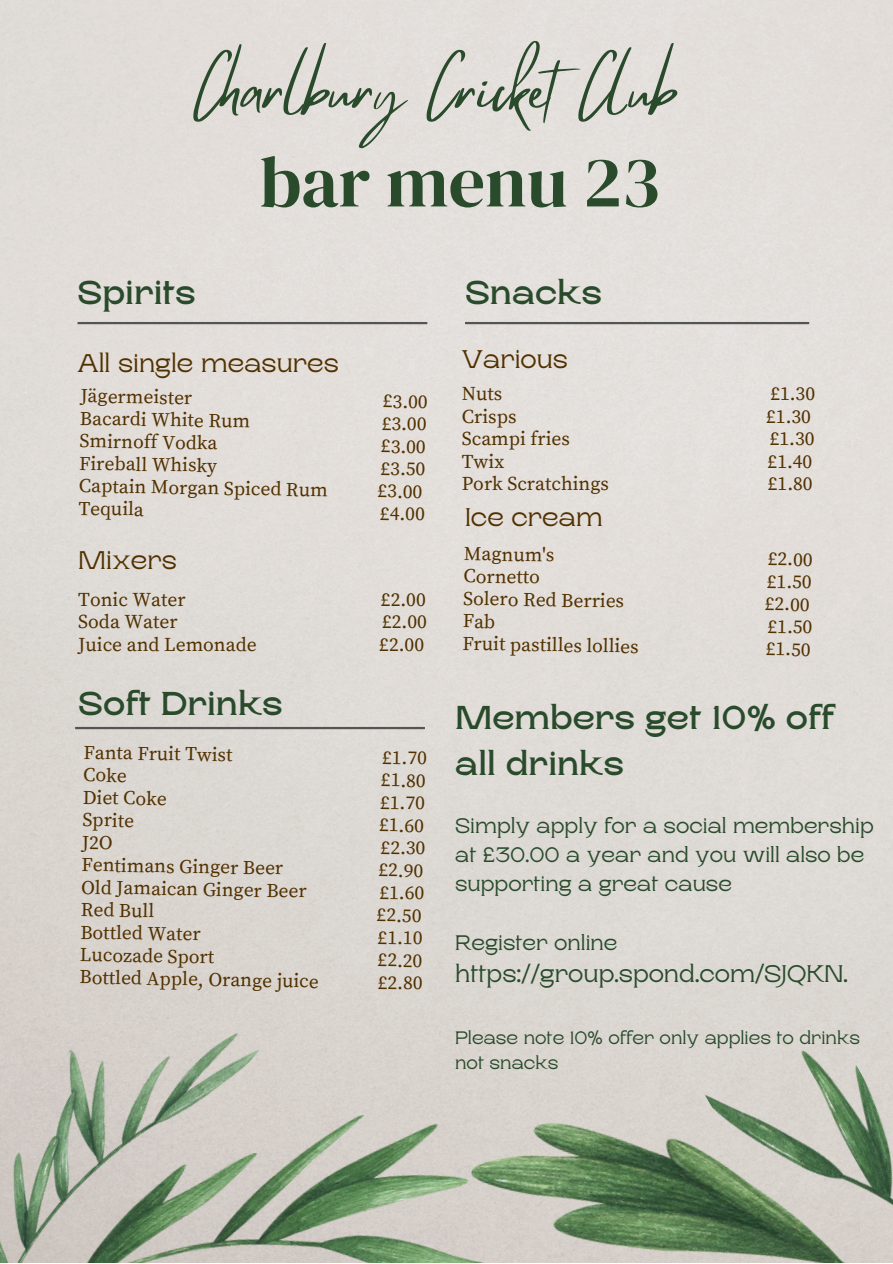
<style>
.page{position:relative;width:893px;height:1264px;background:#fff}
.page>*{position:absolute;margin:0;border:0;box-sizing:border-box;transform-origin:0 0}
.t1{font:72px "DM Serif Display";color:#294b2c}
.t2{font:60px "Mistrully";color:#294b2c}
.t3{font:700 33px/46px "Rasputin";color:#294b2c}
.t4{font:25.5px "Rasputin";color:#523100}
.t5{font:24px "Rasputin";color:#294b2c}
.t6{font:21px/29.2px "Rasputin";color:#294b2c}
.t7{font:19.5px "Source Serif Pro";color:#523100}
.t8{font:18px/24.8px "Rasputin";color:#294b2c}
</style>
<div class="page">
<img style="left:259px;top:1097px;width:272px;height:165px">
<img style="left:0;top:957px;width:259px;height:305px">
<img style="left:704px;top:1021px;width:188px;height:81px">
<img style="left:462px;top:1102px;width:430px;height:160px">
<hr style="left:77px;top:322px;width:350px;height:2px;background:#545454">
<hr style="left:465px;top:322px;width:344px;height:2px;background:#545454">
<hr style="left:75px;top:727px;width:350px;height:2px;background:#545454">
<svg style="left:81px;top:835px;width:31px;height:16px"></svg>
<svg style="left:463px;top:613px;width:31px;height:15px"></svg>
<h2 class="t2" style="left:191px;top:41px;width:488px">Charlbury CricketClub</h2>
<h3 class="t3" style="left:77px;top:270px;width:120px">Spirits</h3>
<h1 class="t1" style="left:259px;top:132px;width:402px">bar menu 23</h1>
<h3 class="t3" style="left:465px;top:270px;width:139px">Snacks</h3>
<h3 class="t4" style="left:77px;top:349px;width:263px">All single measures</h3>
<p class="t7" style="left:81px;top:384px;width:113px;rotate:1deg">Jägermeister</p>
<p class="t7" style="left:383px;top:389px;width:46px;rotate:1deg">£3.00</p>
<p class="t7" style="left:80px;top:407px;width:171px;rotate:1deg">Bacardi White Rum</p>
<p class="t7" style="left:382px;top:412px;width:46px;rotate:1deg">£3.00</p>
<p class="t7" style="left:80px;top:429px;width:139px;rotate:1deg">Smirnoff Vodka</p>
<p class="t7" style="left:381px;top:434px;width:46px;rotate:1deg">£3.00</p>
<p class="t7" style="left:79px;top:451px;width:139px;rotate:1deg">Fireball Whisky</p>
<p class="t7" style="left:381px;top:457px;width:46px;rotate:1deg">£3.50</p>
<p class="t7" style="left:79px;top:474px;width:250px;rotate:1deg">Captain Morgan Spiced Rum</p>
<p class="t7" style="left:378px;top:479px;width:46px;rotate:1deg">£3.00</p>
<p class="t7" style="left:79px;top:496px;width:67px;rotate:1deg">Tequila</p>
<p class="t7" style="left:380px;top:502px;width:46px;rotate:1deg">£4.00</p>
<h3 class="t4" style="left:78px;top:546px;width:100px">Mixers</h3>
<p class="t7" style="left:78px;top:587px;width:109px">Tonic Water</p>
<p class="t7" style="left:381px;top:587px;width:46px">£2.00</p>
<p class="t7" style="left:78px;top:610px;width:101px">Soda Water</p>
<p class="t7" style="left:382px;top:610px;width:46px">£2.00</p>
<p class="t7" style="left:78px;top:632px;width:180px">Juice and Lemonade</p>
<p class="t7" style="left:379px;top:632px;width:46px">£2.00</p>
<h3 class="t3" style="left:78px;top:680px;width:206px">Soft Drinks</h3>
<p class="t7" style="left:84px;top:740px;width:150px;rotate:1deg">Fanta Fruit Twist</p>
<p class="t7" style="left:382px;top:746px;width:46px;rotate:1deg">£1.70</p>
<p class="t7" style="left:83px;top:763px;width:45px;rotate:1deg">Coke</p>
<p class="t7" style="left:381px;top:768px;width:46px;rotate:1deg">£1.80</p>
<p class="t7" style="left:83px;top:785px;width:86px;rotate:1deg">Diet Coke</p>
<p class="t7" style="left:380px;top:790px;width:46px;rotate:1deg">£1.70</p>
<p class="t7" style="left:83px;top:808px;width:53px;rotate:1deg">Sprite</p>
<p class="t7" style="left:379px;top:813px;width:46px;rotate:1deg">£1.60</p>
<p class="t7" style="left:381px;top:835px;width:46px;rotate:1deg">£2.30</p>
<p class="t7" style="left:82px;top:853px;width:203px;rotate:1deg">Fentimans Ginger Beer</p>
<p class="t7" style="left:379px;top:858px;width:46px;rotate:1deg">£2.90</p>
<p class="t7" style="left:81px;top:875px;width:227px;rotate:1deg">Old Jamaican Ginger Beer</p>
<p class="t7" style="left:379px;top:880px;width:46px;rotate:1deg">£1.60</p>
<p class="t7" style="left:81px;top:898px;width:75px;rotate:1deg">Red Bull</p>
<p class="t7" style="left:377px;top:903px;width:46px;rotate:1deg">£2.50</p>
<p class="t7" style="left:81px;top:920px;width:122px;rotate:1deg">Bottled Water</p>
<p class="t7" style="left:378px;top:925px;width:46px;rotate:1deg">£1.10</p>
<p class="t7" style="left:80px;top:943px;width:136px;rotate:1deg">Lucozade Sport</p>
<p class="t7" style="left:378px;top:948px;width:46px;rotate:1deg">£2.20</p>
<p class="t7" style="left:80px;top:965px;width:241px;rotate:1deg">Bottled Apple, Orange juice</p>
<p class="t7" style="left:378px;top:970px;width:46px;rotate:1deg">£2.80</p>
<h3 class="t4" style="left:462px;top:345px;width:108px">Various</h3>
<p class="t7" style="left:462px;top:382px;width:42px">Nuts</p>
<p class="t7" style="left:770px;top:382px;width:46px">£1.30</p>
<p class="t7" style="left:462px;top:405px;width:56px">Crisps</p>
<p class="t7" style="left:766px;top:405px;width:46px">£1.30</p>
<p class="t7" style="left:462px;top:427px;width:110px">Scampi fries</p>
<p class="t7" style="left:769px;top:427px;width:46px">£1.30</p>
<p class="t7" style="left:462px;top:450px;width:44px">Twix</p>
<p class="t7" style="left:767px;top:450px;width:46px">£1.40</p>
<p class="t7" style="left:462px;top:472px;width:149px">Pork Scratchings</p>
<p class="t7" style="left:767px;top:472px;width:46px">£1.80</p>
<h3 class="t4" style="left:465px;top:503px;width:139px">Ice cream</h3>
<p class="t7" style="left:464px;top:542px;width:92px;rotate:1deg">Magnum's</p>
<p class="t7" style="left:768px;top:547px;width:46px;rotate:1deg">£2.00</p>
<p class="t7" style="left:464px;top:564px;width:78px;rotate:1deg">Cornetto</p>
<p class="t7" style="left:767px;top:569px;width:46px;rotate:1deg">£1.50</p>
<p class="t7" style="left:463px;top:587px;width:162px;rotate:1deg">Solero Red Berries</p>
<p class="t7" style="left:765px;top:592px;width:46px;rotate:1deg">£2.00</p>
<p class="t7" style="left:767px;top:614px;width:46px;rotate:1deg">£1.50</p>
<p class="t7" style="left:462px;top:632px;width:178px;rotate:1deg">Fruit pastilles lollies</p>
<p class="t7" style="left:766px;top:637px;width:46px;rotate:1deg">£1.50</p>
<h3 class="t3" style="left:455px;top:695px;width:380px">Members get 10% off all drinks</h3>
<p class="t6" style="left:455px;top:811px;width:420px">Simply apply for a social membership at £30.00 a year and you will also be supporting a great cause</p>
<p class="t6" style="left:455px;top:928px;width:164px">Register online</p>
<p class="t5" style="left:455px;top:960px;width:394px">https://group.spond.com/SJQKN.</p>
<p class="t8" style="left:455px;top:1025px;width:406px">Please note 10% offer only applies to drinks not snacks</p>
</div>
